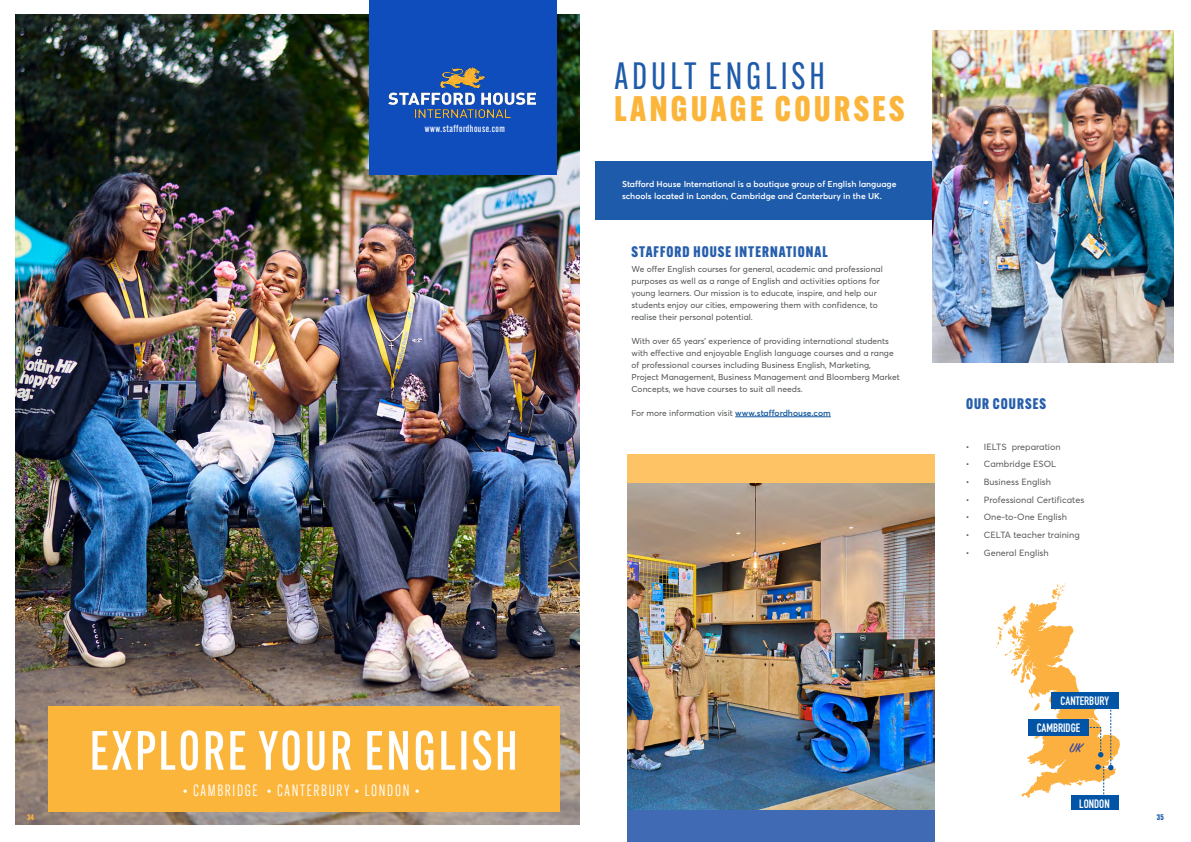
<style>
.page{position:relative;width:1191px;height:842px;background:#fff}
.page>*{position:absolute;margin:0;border:0;box-sizing:border-box;transform-origin:0 0}
.t1{font:500 54.1px "Alternate Gothic Cond ATF";letter-spacing:.05em;color:#fff}
.t2{font:37.3px "Alternate Gothic Cond ATF";letter-spacing:.1em;color:#1e5baa}
.t3{font:800 34.8px "Alternate Gothic Cond ATF";letter-spacing:.1em;color:#fcb53b}
.t4{font:16px "Alternate Gothic Cond ATF";letter-spacing:.1em;color:#fff}
.t5{font:800 15px "Alternate Gothic Cond ATF";letter-spacing:.07em;color:#275eac}
.t6{font:14.4px "Sign Painter House Script";color:#414a9b}
.t7{font:12px "DIN Engschrift Std";color:#fff}
.t8{font:500 10px "Alternate Gothic Cond ATF";letter-spacing:.05em;color:#fff}
.t9{font:9px "Averta Std";color:#57585a}
.t10{font:8.5px/12px "Averta Std";color:#4f5252}
.t11{font:600 8.5px/12px "Averta Std";color:#fff}
.t12{font:800 8px "Alternate Gothic Cond ATF";color:#fbb13f}
.t13{font:800 8px "Alternate Gothic Cond ATF";color:#1e5baa}
.s1{font-weight:600;color:#175d9e}
</style>
<div class="page">
<img style="left:16px;top:14px;width:564px;height:811px">
<div style="left:369px;top:0;width:187px;height:175px;background:#0f4dbc"></div>
<img style="left:388px;top:67px;width:147px;height:50px">
<div style="left:48px;top:706px;width:511px;height:106px;background:#fcb53b"></div>
<div style="left:595px;top:161px;width:472px;height:59px;background:#1e5baa"></div>
<hr style="left:735px;top:417px;width:96px;height:1px;background:#175d9e">
<div style="left:627px;top:454px;width:307px;height:31px;background:#fdc365"></div>
<div style="left:627px;top:810px;width:307px;height:31px;background:#406ab4"></div>
<img style="left:627px;top:483px;width:307px;height:327px">
<img style="left:932px;top:30px;width:242px;height:333px">
<svg style="left:996px;top:583px;width:124px;height:227px"></svg>
<div style="left:1028px;top:719px;width:60px;height:17px;background:#0154a6"></div>
<div style="left:1051px;top:692px;width:67px;height:17px;background:#0154a6"></div>
<div style="left:1072px;top:796px;width:47px;height:14px;background:#0154a6"></div>
<p class="t8" style="left:425px;top:123px;width:81px">www.staffordhouse.com</p>
<p class="t1" style="left:90px;top:717px;width:429px">EXPLORE YOUR ENGLISH</p>
<p class="t4" style="left:183px;top:781px;width:238px">• CAMBRIDGE • CANTERBURY • LONDON •</p>
<p class="t2" style="left:614px;top:53px;width:212px">ADULT ENGLISH</p>
<p class="t3" style="left:614px;top:87px;width:291px">LANGUAGE COURSES</p>
<p class="t11" style="left:622px;top:178px;width:276px">Stafford House International is a boutique group of English language schools located in London, Cambridge and Canterbury in the UK.</p>
<p class="t5" style="left:631px;top:243px;width:198px">STAFFORD HOUSE INTERNATIONAL</p>
<p class="t10" style="left:631px;top:263px;width:253px">We offer English courses for general, academic and professional purposes as well as a range of English and activities options for young learners. Our mission is to educate, inspire, and help our students enjoy our cities, empowering them with confidence, to realise their personal potential.</p>
<p class="t10" style="left:631px;top:335px;width:270px">With over 65 years’ experience of providing international students with effective and enjoyable English language courses and a range of professional courses including Business English, Marketing, Project Management, Business Management and Bloomberg Market Concepts, we have courses to suit all needs.</p>
<p class="t10" style="left:631px;top:407px;width:201px">For more information visit <span class="s1">www.staffordhouse.com</span></p>
<p class="t5" style="left:966px;top:394px;width:82px">OUR COURSES</p>
<p class="t9" style="left:965px;top:441px;width:96px">• IELTS preparation</p>
<p class="t9" style="left:965px;top:458px;width:92px">• Cambridge ESOL</p>
<p class="t9" style="left:965px;top:476px;width:87px">• Business English</p>
<p class="t9" style="left:965px;top:494px;width:120px">• Professional Certificates</p>
<p class="t9" style="left:965px;top:511px;width:103px">• One-to-One English</p>
<p class="t9" style="left:965px;top:529px;width:115px">• CELTA teacher training</p>
<p class="t9" style="left:965px;top:547px;width:85px">• General English</p>
<p class="t7" style="left:1060px;top:693px;width:50px">CANTERBURY</p>
<p class="t7" style="left:1036px;top:721px;width:45px">CAMBRIDGE</p>
<p class="t6" style="left:1070px;top:739px;width:13px">UK</p>
<p class="t7" style="left:1079px;top:796px;width:32px">LONDON</p>
<p class="t12" style="left:27px;top:812px;width:9px">34</p>
<p class="t13" style="left:1157px;top:812px;width:8px">35</p>
</div>
